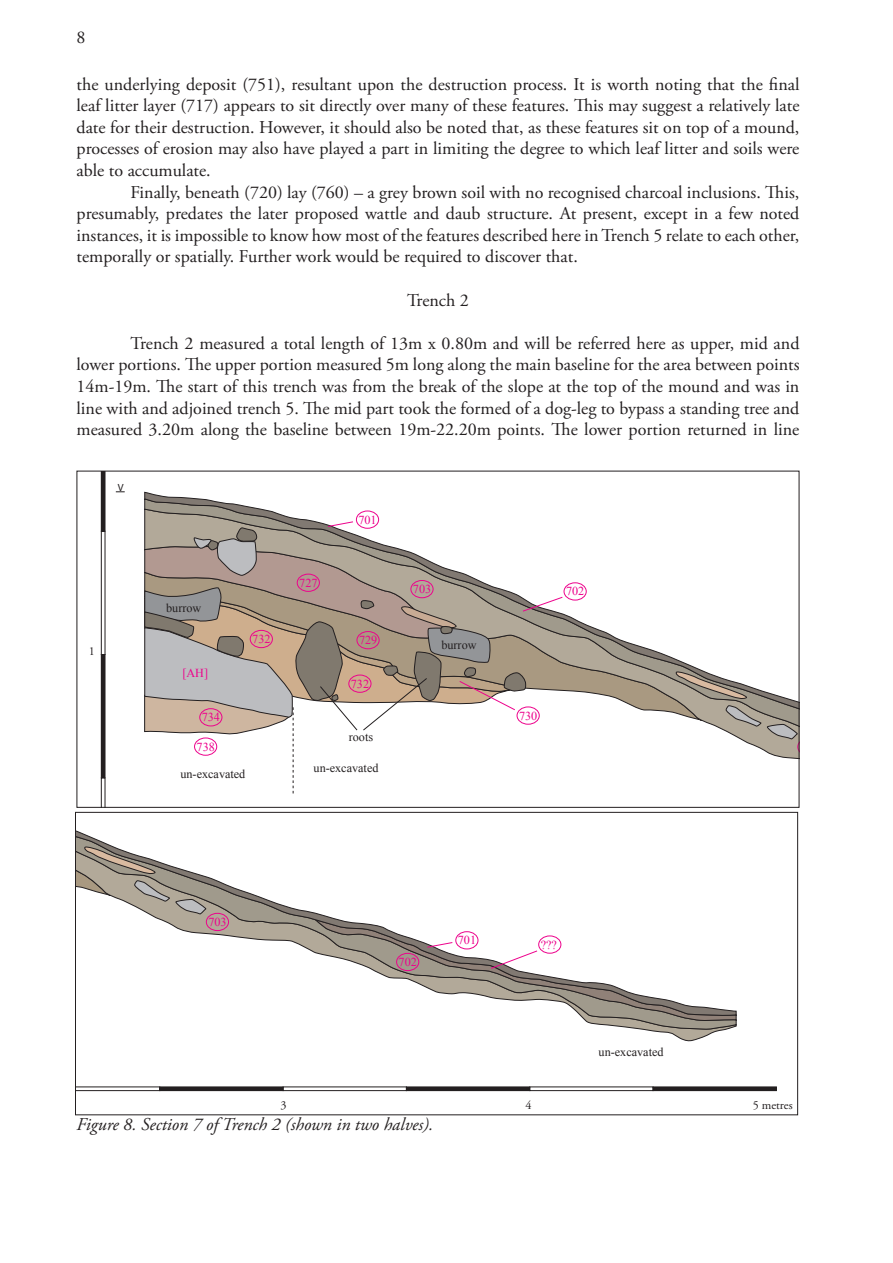
<style>
.page{position:relative;width:893px;height:1263px;background:#fff}
.page>*{position:absolute;margin:0;border:0;box-sizing:border-box;transform-origin:0 0}
.t1{font:18px/21.6px "Adobe Garamond Pro";color:#231f20;text-align:justify}
.t2{font:italic 18px "Adobe Garamond Pro";color:#231f20}
.t3{font:12.15px "Times New Roman";color:#231f20}
.t4{font:12.15px "Times New Roman";color:#ed028c}
.t5{font:12.15px "Adobe Garamond Pro";color:#231f20}
.t6{font:10.5px "Myriad Pro";color:#231f20}
</style>
<div class="page">
<svg style="left:761px;top:690px;width:36px;height:69px"></svg>
<svg style="left:767px;top:724px;width:30px;height:32px"></svg>
<svg style="left:585px;top:1021px;width:152px;height:8px"></svg>
<svg style="left:77px;top:1087px;width:83px;height:4px"></svg>
<div style="left:160px;top:1087px;width:123px;height:4px;border:1px solid #231f20"></div>
<div style="left:283px;top:1087px;width:124px;height:4px;border:1px solid #231f20"></div>
<div style="left:406px;top:1087px;width:124px;height:4px;border:1px solid #231f20"></div>
<div style="left:529px;top:1087px;width:124px;height:4px;border:1px solid #231f20"></div>
<div style="left:653px;top:1087px;width:124px;height:4px;border:1px solid #231f20"></div>
<svg style="left:75px;top:471px;width:686px;height:550px"></svg>
<p class="t1" style="left:77px;top:27px;width:10px">8</p>
<p class="t1" style="left:77px;top:74px;width:724px">the underlying deposit (751), resultant upon the destruction process. It is worth noting that the final leaf litter layer (717) appears to sit directly over many of these features. This may suggest a relatively late date for their destruction. However, it should also be noted that, as these features sit on top of a mound, processes of erosion may also have played a part in limiting the degree to which leaf litter and soils were able to accumulate.</p>
<p class="t1" style="left:77px;top:182px;width:724px;text-indent:54px">Finally, beneath (720) lay (760) – a grey brown soil with no recognised charcoal inclusions. This, presumably, predates the later proposed wattle and daub structure. At present, except in a few noted instances, it is impossible to know how most of the features described here in Trench 5 relate to each other, temporally or spatially. Further work would be required to discover that.</p>
<p class="t1" style="left:407px;top:290px;width:63px">Trench 2</p>
<p class="t1" style="left:77px;top:333px;width:724px;text-indent:54px">Trench 2 measured a total length of 13m x 0.80m and will be referred here as upper, mid and lower portions. The upper portion measured 5m long along the main baseline for the area between points 14m-19m. The start of this trench was from the break of the slope at the top of the mound and was in line with and adjoined trench 5. The mid part took the formed of a dog-leg to bypass a standing tree and measured 3.20m along the baseline between 19m-22.20m points. The lower portion returned in line</p>
<p class="t5" style="left:82px;top:399px;width:17px">2m</p>
<p class="t6" style="left:118px;top:481px;width:7px">V</p>
<p class="t5" style="left:89px;top:644px;width:8px">1</p>
<p class="t3" style="left:166px;top:599px;width:37px">burrow</p>
<p class="t4" style="left:182px;top:665px;width:27px">[AH]</p>
<p class="t4" style="left:252px;top:631px;width:20px">732</p>
<p class="t4" style="left:202px;top:709px;width:20px">734</p>
<p class="t4" style="left:197px;top:738px;width:20px">738</p>
<p class="t3" style="left:180px;top:766px;width:66px">un-excavated</p>
<p class="t4" style="left:299px;top:574px;width:20px">727</p>
<p class="t4" style="left:358px;top:511px;width:20px">701</p>
<p class="t4" style="left:359px;top:632px;width:20px">729</p>
<p class="t4" style="left:351px;top:675px;width:20px">732</p>
<p class="t3" style="left:349px;top:729px;width:26px">roots</p>
<p class="t3" style="left:314px;top:760px;width:66px">un-excavated</p>
<p class="t4" style="left:413px;top:581px;width:20px">703</p>
<p class="t4" style="left:566px;top:583px;width:20px">702</p>
<p class="t3" style="left:441px;top:636px;width:37px">burrow</p>
<p class="t4" style="left:519px;top:707px;width:20px">730</p>
<p class="t4" style="left:208px;top:914px;width:20px">703</p>
<p class="t4" style="left:399px;top:954px;width:20px">702</p>
<p class="t4" style="left:458px;top:932px;width:20px">701</p>
<p class="t4" style="left:541px;top:936px;width:18px">???</p>
<p class="t3" style="left:599px;top:1043px;width:66px">un-excavated</p>
<p class="t5" style="left:280px;top:1098px;width:8px">3</p>
<p class="t5" style="left:525px;top:1098px;width:8px">4</p>
<p class="t5" style="left:753px;top:1098px;width:41px">5 metres</p>
<p class="t2" style="left:77px;top:1114px;width:358px">Figure 8. Section 7 of Trench 2 (shown in two halves).</p>
</div>
